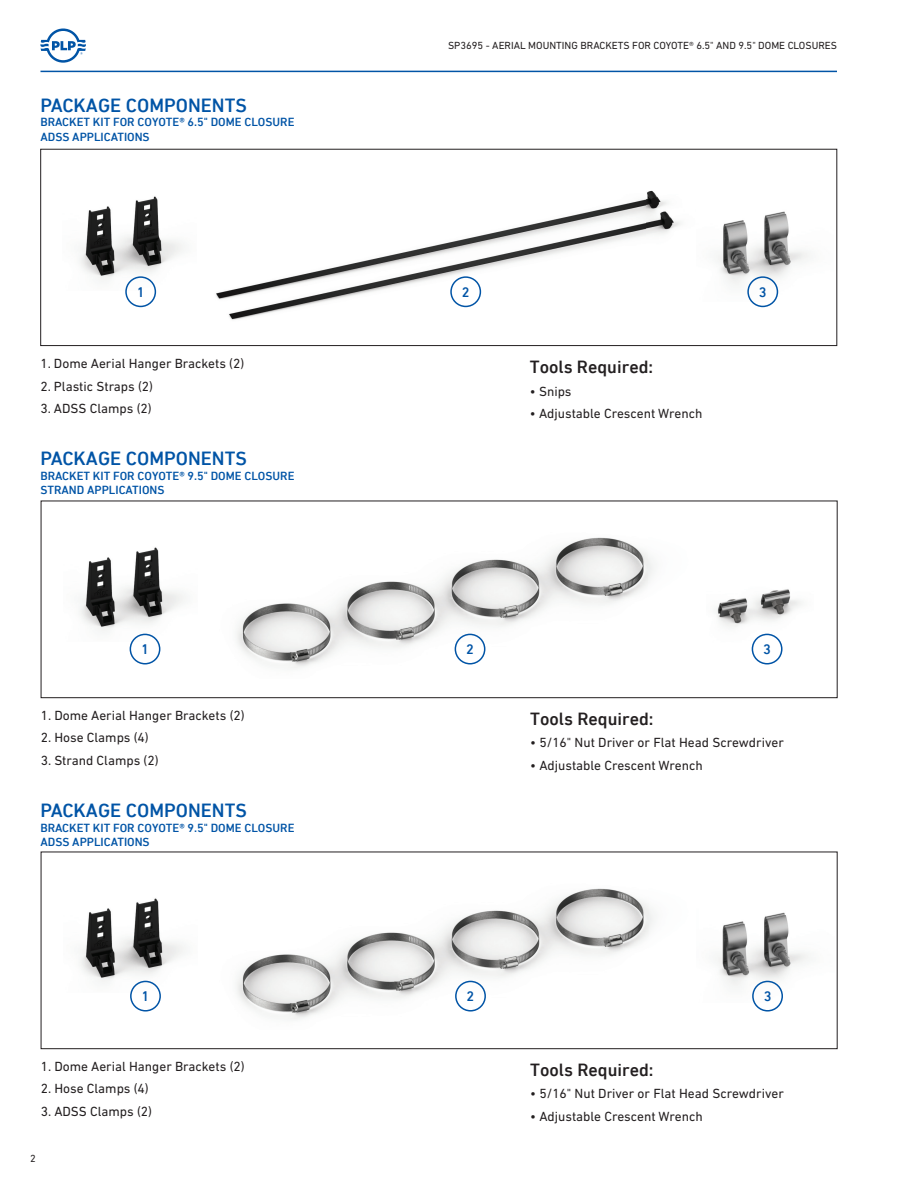
<style>
.page{position:relative;width:918px;height:1188px;background:#fff}
.page>*{position:absolute;margin:0;border:0;box-sizing:border-box;transform-origin:0 0}
.t1{font:500 19.5px "DIN Next LT Pro";color:#0154a6}
.t2{font:500 18px "DIN Next LT Pro";color:#231f20}
.t3{font:500 14.25px "DIN Next LT Pro";color:#0154a6}
.t4{font:13.5px "DIN Next LT Pro";color:#231f20}
.t5{font:500 12px/14.4px "DIN Next LT Pro";color:#0154a6}
.t6{font:10.5px "DIN Next LT Pro";color:#231f20}
</style>
<div class="page">
<hr style="left:40px;top:71px;width:797px;height:1px;background:#0154a6">
<svg style="left:41px;top:29px;width:45px;height:34px"></svg>
<div style="left:41px;top:852px;width:796px;height:197px;border:1px solid #231f20"></div>
<div style="left:41px;top:501px;width:796px;height:197px;border:1px solid #231f20"></div>
<img style="left:237px;top:537px;width:417px;height:131px">
<img style="left:80px;top:547px;width:104px;height:94px">
<img style="left:716px;top:589px;width:85px;height:55px">
<img style="left:718px;top:912px;width:91px;height:91px">
<div style="left:40px;top:149px;width:797px;height:197px;border:1px solid #231f20"></div>
<img style="left:216px;top:190px;width:465px;height:130px">
<img style="left:80px;top:196px;width:103px;height:95px">
<img style="left:237px;top:888px;width:417px;height:131px">
<img style="left:80px;top:898px;width:104px;height:94px">
<img style="left:718px;top:211px;width:91px;height:91px">
<div style="left:125px;top:276px;width:31px;height:31px;border:2px solid #0154a6;border-radius:50%"></div>
<div style="left:450px;top:276px;width:31px;height:31px;border:2px solid #0154a6;border-radius:50%"></div>
<div style="left:747px;top:276px;width:31px;height:31px;border:2px solid #0154a6;border-radius:50%"></div>
<div style="left:130px;top:634px;width:30px;height:30px;border:2px solid #0154a6;border-radius:50%"></div>
<div style="left:455px;top:634px;width:30px;height:30px;border:2px solid #0154a6;border-radius:50%"></div>
<div style="left:752px;top:634px;width:31px;height:30px;border:2px solid #0154a6;border-radius:50%"></div>
<div style="left:130px;top:981px;width:31px;height:31px;border:2px solid #0154a6;border-radius:50%"></div>
<div style="left:455px;top:981px;width:31px;height:31px;border:2px solid #0154a6;border-radius:50%"></div>
<div style="left:752px;top:981px;width:31px;height:31px;border:2px solid #0154a6;border-radius:50%"></div>
<h1 class="t1" style="left:40px;top:94px;width:208px">PACKAGE COMPONENTS</h1>
<p class="t5" style="left:40px;top:115px;width:256px">BRACKET KIT FOR COYOTE® 6.5" DOME CLOSURE<br>ADSS APPLICATIONS</p>
<p class="t6" style="left:448px;top:40px;width:390px">SP3695 - AERIAL MOUNTING BRACKETS FOR COYOTE® 6.5" AND 9.5" DOME CLOSURES</p>
<p class="t3" style="left:137px;top:284px;width:9px">1</p>
<p class="t3" style="left:462px;top:284px;width:9px">2</p>
<p class="t3" style="left:759px;top:284px;width:9px">3</p>
<p class="t4" style="left:40px;top:356px;width:205px">1. Dome Aerial Hanger Brackets (2)</p>
<p class="t4" style="left:40px;top:379px;width:114px">2. Plastic Straps (2)</p>
<p class="t4" style="left:40px;top:401px;width:113px">3. ADSS Clamps (2)</p>
<h1 class="t1" style="left:40px;top:447px;width:208px">PACKAGE COMPONENTS</h1>
<p class="t5" style="left:40px;top:468px;width:256px">BRACKET KIT FOR COYOTE® 9.5" DOME CLOSURE<br>STRAND APPLICATIONS</p>
<h2 class="t2" style="left:530px;top:357px;width:125px">Tools Required:</h2>
<p class="t4" style="left:530px;top:383px;width:43px">• Snips</p>
<p class="t4" style="left:530px;top:406px;width:174px">• Adjustable Crescent Wrench</p>
<p class="t3" style="left:141px;top:641px;width:9px">1</p>
<p class="t3" style="left:466px;top:641px;width:9px">2</p>
<p class="t3" style="left:763px;top:641px;width:9px">3</p>
<p class="t4" style="left:41px;top:707px;width:205px">1. Dome Aerial Hanger Brackets (2)</p>
<p class="t4" style="left:41px;top:730px;width:109px">2. Hose Clamps (4)</p>
<p class="t4" style="left:41px;top:752px;width:119px">3. Strand Clamps (2)</p>
<h1 class="t1" style="left:40px;top:799px;width:208px">PACKAGE COMPONENTS</h1>
<p class="t5" style="left:40px;top:820px;width:256px">BRACKET KIT FOR COYOTE® 9.5" DOME CLOSURE<br>ADSS APPLICATIONS</p>
<h2 class="t2" style="left:530px;top:708px;width:125px">Tools Required:</h2>
<p class="t4" style="left:530px;top:735px;width:255px">• 5/16" Nut Driver or Flat Head Screwdriver</p>
<p class="t4" style="left:530px;top:757px;width:174px">• Adjustable Crescent Wrench</p>
<p class="t3" style="left:142px;top:988px;width:9px">1</p>
<p class="t3" style="left:467px;top:988px;width:9px">2</p>
<p class="t3" style="left:764px;top:988px;width:9px">3</p>
<p class="t4" style="left:41px;top:1058px;width:205px">1. Dome Aerial Hanger Brackets (2)</p>
<p class="t4" style="left:41px;top:1081px;width:109px">2. Hose Clamps (4)</p>
<p class="t4" style="left:41px;top:1103px;width:113px">3. ADSS Clamps (2)</p>
<p class="t6" style="left:30px;top:1152px;width:7px">2</p>
<h2 class="t2" style="left:530px;top:1059px;width:125px">Tools Required:</h2>
<p class="t4" style="left:530px;top:1086px;width:255px">• 5/16" Nut Driver or Flat Head Screwdriver</p>
<p class="t4" style="left:530px;top:1108px;width:174px">• Adjustable Crescent Wrench</p>
</div>
